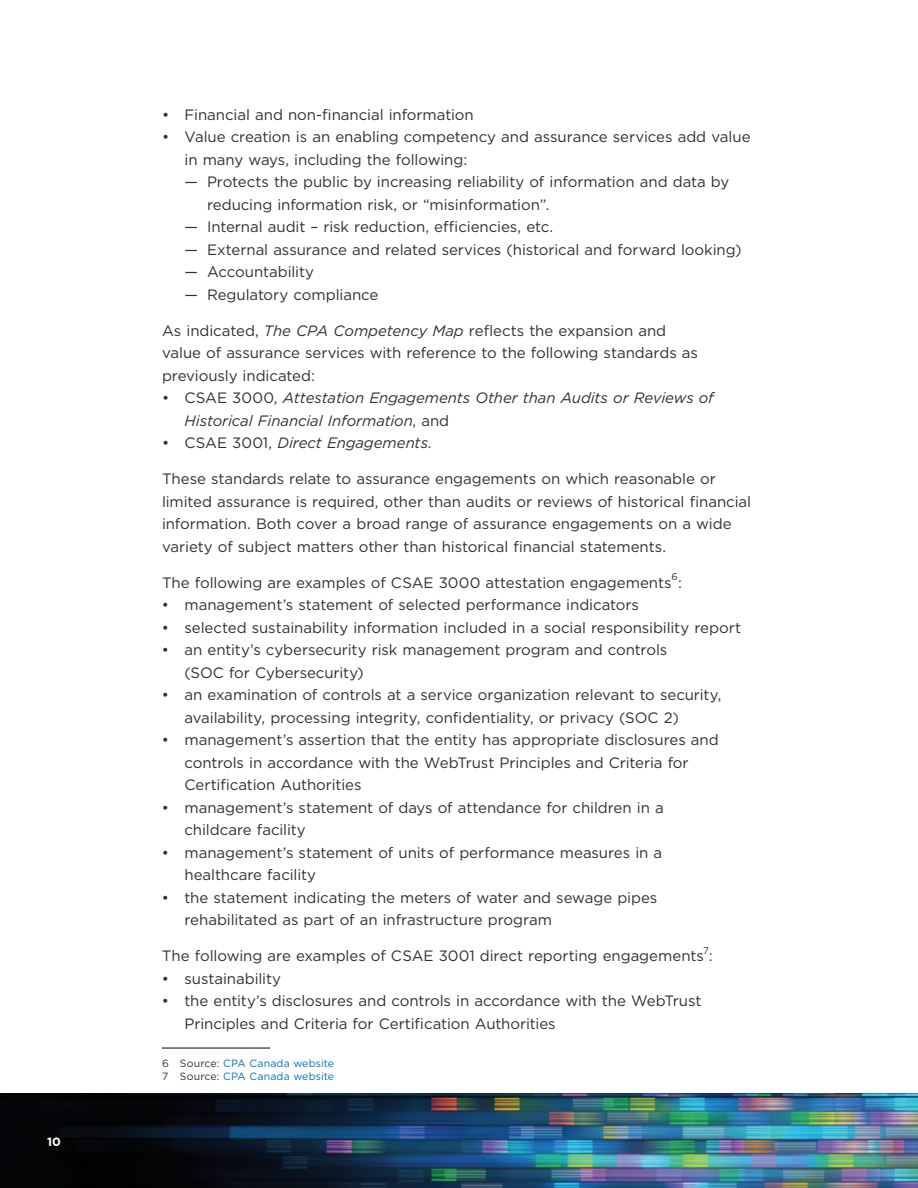
<style>
.page{position:relative;width:918px;height:1188px;background:#fff}
.page>*{position:absolute;margin:0;border:0;box-sizing:border-box;transform-origin:0 0}
.body{font:15px/22.5px "Gotham";letter-spacing:-.005em;color:#312f30}
.t1{font:italic 15px/22.5px "Gotham";letter-spacing:-.005em;color:#312f30}
.t2{font:700 12px "Gotham";color:#fff}
.footnote{font:10.5px "Gotham";letter-spacing:.01em;color:#006fba}
.body-2{font:9.75px "Gotham";color:#312f30}
.s1{font-style:italic}
.s2{font-style:normal}
.s3{color:#312f30}
</style>
<div class="page">
<img style="left:0;top:1094px;width:918px;height:94px">
<hr style="left:162px;top:1047px;width:108px;height:2px;background:#231f20">
<p class="t2" style="left:47px;top:1134px;width:15px">10</p>
<p class="body" style="left:162px;top:103px;width:313px">• Financial and non-financial information</p>
<p class="body" style="left:184px;top:126px;width:568px;text-indent:-22px">• Value creation is an enabling competency and assurance services add value in many ways, including the following:</p>
<p class="body" style="left:207px;top:171px;width:524px;text-indent:-22px">— Protects the public by increasing reliability of information and data by reducing information risk, or “misinformation”.</p>
<p class="body" style="left:184px;top:216px;width:370px">— Internal audit – risk reduction, efficiencies, etc.</p>
<p class="body" style="left:184px;top:238px;width:559px">— External assurance and related services (historical and forward looking)</p>
<p class="body" style="left:184px;top:261px;width:131px">— Accountability</p>
<p class="body" style="left:184px;top:283px;width:196px">— Regulatory compliance</p>
<p class="body" style="left:162px;top:319px;width:538px">As indicated, <span class="s1">The CPA Competency Map</span> reflects the expansion and value of assurance services with reference to the following standards as previously indicated:</p>
<p class="t1" style="left:184px;top:387px;width:531px;text-indent:-22px"><span class="s2">• CSAE 3000,</span> Attestation Engagements Other than Audits or Reviews of<br>Historical Financial Information<span class="s2">, and</span></p>
<p class="t1" style="left:162px;top:432px;width:271px"><span class="s2">• CSAE 3001,</span> Direct Engagements<span class="s2">.</span></p>
<p class="body" style="left:162px;top:468px;width:591px">These standards relate to assurance engagements on which reasonable or limited assurance is required, other than audits or reviews of historical financial information. Both cover a broad range of assurance engagements on a wide variety of subject matters other than historical financial statements.</p>
<p class="body" style="left:162px;top:571px;width:521px">The following are examples of CSAE 3000 attestation engagements :</p>
<p class="body-2" style="left:672px;top:571px;width:8px">6</p>
<p class="body" style="left:162px;top:594px;width:479px">• management’s statement of selected performance indicators</p>
<p class="body" style="left:162px;top:616px;width:581px">• selected sustainability information included in a social responsibility report</p>
<p class="body" style="left:184px;top:639px;width:484px;text-indent:-22px">• an entity’s cybersecurity risk management program and controls (SOC for Cybersecurity)</p>
<p class="body" style="left:184px;top:684px;width:538px;text-indent:-22px">• an examination of controls at a service organization relevant to security, availability, processing integrity, confidentiality, or privacy (SOC 2)</p>
<p class="body" style="left:184px;top:729px;width:536px;text-indent:-22px">• management’s assertion that the entity has appropriate disclosures and controls in accordance with the WebTrust Principles and Criteria for<br>Certification Authorities</p>
<p class="body" style="left:184px;top:796px;width:481px;text-indent:-22px">• management’s statement of days of attendance for children in a childcare facility</p>
<p class="body" style="left:184px;top:841px;width:479px;text-indent:-22px">• management’s statement of units of performance measures in a healthcare facility</p>
<p class="body" style="left:184px;top:886px;width:474px;text-indent:-22px">• the statement indicating the meters of water and sewage pipes rehabilitated as part of an infrastructure program</p>
<p class="body" style="left:162px;top:945px;width:552px">The following are examples of CSAE 3001 direct reporting engagements :</p>
<p class="body-2" style="left:703px;top:945px;width:7px">7</p>
<p class="body" style="left:162px;top:967px;width:121px">• sustainability</p>
<p class="body" style="left:184px;top:990px;width:519px;text-indent:-22px">• the entity’s disclosures and controls in accordance with the WebTrust<br>Principles and Criteria for Certification Authorities</p>
<p class="footnote" style="left:162px;top:1057px;width:174px"><span class="s3">6 Source:</span> CPA Canada website</p>
<p class="footnote" style="left:162px;top:1070px;width:174px"><span class="s3">7 Source:</span> CPA Canada website</p>
</div>
